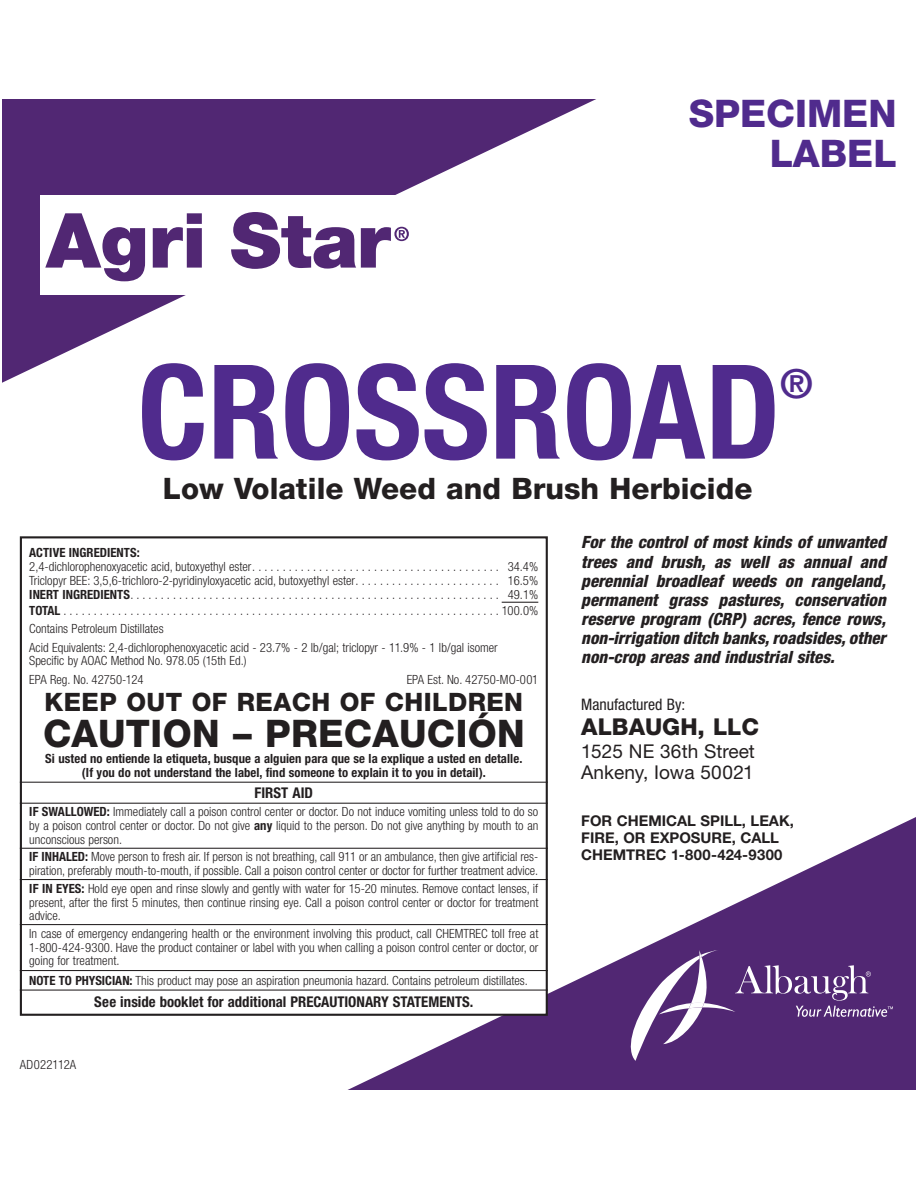
<style>
.page{position:relative;width:918px;height:1188px;background:#fff}
.page>*{position:absolute;margin:0;border:0;box-sizing:border-box;transform-origin:0 0}
.t1{font:700 condensed 131.1px "Helvetica Neue";color:#502b8d}
.t2{font:700 40.2px "Helvetica Neue";color:#502b8d}
.t3{font:800 38.1px "Helvetica Neue";letter-spacing:.005em;color:#231f20}
.t4{font:800 38.1px/40.2px "Helvetica Neue";color:#502b8d;text-align:right}
.t5{font:800 29.55px "Helvetica Neue";color:#231f20}
.t6{font:800 25.35px "Helvetica Neue";letter-spacing:.015em;color:#231f20}
.t7{font:800 23.25px "Helvetica Neue";color:#231f20}
.t8{font:19.05px/21.1px "Helvetica Neue";color:#231f20}
.t9{font:italic 800 condensed 16.95px/19px "Helvetica Neue";color:#231f20;text-align:justify}
.t10{font:condensed 15.9px "Helvetica Neue";color:#231f20}
.t11{font:700 14.85px/17px "Helvetica Neue";color:#231f20}
.t12{font:700 condensed 14.85px "Helvetica Neue";color:#231f20}
.t13{font:300 condensed 12.75px/13.8px "Helvetica Neue";color:#231f20;text-align:justify}
.t14{font:700 condensed 12.75px/13.8px "Helvetica Neue";letter-spacing:.005em;color:#231f20;text-align:center}
.s1{font-weight:700}
</style>
<div class="page">
<svg style="left:350px;top:817px;width:566px;height:272px;fill:#512773"></svg>
<svg style="left:2px;top:99px;width:594px;height:284px"></svg>
<div style="left:40px;top:195px;width:421px;height:100px;background:#fff"></div>
<svg style="left:45px;top:213px;width:100px;height:68px"></svg>
<svg style="left:153px;top:213px;width:49px;height:55px"></svg>
<svg style="left:231px;top:212px;width:178px;height:57px"></svg>
<svg style="left:631px;top:950px;width:262px;height:111px;background:#674284"></svg>
<div style="left:21px;top:537px;width:526px;height:478px;background:#fff"></div>
<div style="left:20px;top:536px;width:528px;height:480px;border:2px solid #231f20"></div>
<hr style="left:502px;top:602px;width:36px;height:1px;background:#231f20">
<hr style="left:20px;top:782px;width:528px;height:1px;background:#231f20">
<hr style="left:20px;top:803px;width:528px;height:1px;background:#231f20">
<hr style="left:20px;top:848px;width:528px;height:1px;background:#231f20">
<hr style="left:20px;top:879px;width:528px;height:1px;background:#231f20">
<hr style="left:20px;top:924px;width:528px;height:1px;background:#231f20">
<hr style="left:20px;top:970px;width:528px;height:1px;background:#231f20">
<hr style="left:20px;top:990px;width:528px;height:1px;background:#231f20">
<h3 class="t4" style="left:689px;top:96px;width:209px">SPECIMEN<br>LABEL</h3>
<h1 class="t1" style="left:137px;top:359px;width:644px">CROSSROAD</h1>
<h2 class="t2" style="left:780px;top:369px;width:34px">®</h2>
<h3 class="t5" style="left:163px;top:478px;width:591px">Low Volatile Weed and Brush Herbicide</h3>
<p class="t14" style="left:29px;top:546px;width:112px">ACTIVE INGREDIENTS:</p>
<p class="t13" style="left:29px;top:561px;width:510px">2,4-dichlorophenoxyacetic acid, butoxyethyl ester. . . . . . . . . . . . . . . . . . . . . . . . . . . . . . . . . . . . . . . . . 34.4% Triclopyr BEE: 3,5,6-trichloro-2-pyridinyloxyacetic acid, butoxyethyl ester. . . . . . . . . . . . . . . . . . . . . . . . 16.5% <span class="s1">INERT INGREDIENTS</span>. . . . . . . . . . . . . . . . . . . . . . . . . . . . . . . . . . . . . . . . . . . . . . . . . . . . . . . . . . . . . 49.1%</p>
<p class="t13" style="left:29px;top:602px;width:510px;line-height:18.5px;text-align:left"><span class="s1">TOTAL</span> . . . . . . . . . . . . . . . . . . . . . . . . . . . . . . . . . . . . . . . . . . . . . . . . . . . . . . . . . . . . . . . . . . . . . . . . 100.0%<br>Contains Petroleum Distillates<br>Acid Equivalents: 2,4-dichlorophenoxyacetic acid - 23.7% - 2 lb/gal; triclopyr - 11.9% - 1 lb/gal isomer</p>
<p class="t13" style="left:29px;top:653px;width:219px;line-height:18.5px">Specific by AOAC Method No. 978.05 (15th Ed.)<br>EPA Reg. No. 42750-124</p>
<p class="t13" style="left:407px;top:673px;width:133px">EPA Est. No. 42750-MO-001</p>
<h3 class="t6" style="left:45px;top:693px;width:480px">KEEP OUT OF REACH OF CHILDREN</h3>
<h3 class="t3" style="left:43px;top:720px;width:483px">CAUTION – PRECAUCIÓN</h3>
<p class="t14" style="left:45px;top:752px;width:479px">Si usted no entiende la etiqueta, busque a alguien para que se la explique a usted en detalle. (If you do not understand the label, find someone to explain it to you in detail).</p>
<p class="t12" style="left:254px;top:787px;width:60px">FIRST AID</p>
<p class="t13" style="left:29px;top:806px;width:511px"><span class="s1">IF SWALLOWED:</span> Immediately call a poison control center or doctor. Do not induce vomiting unless told to do so by a poison control center or doctor. Do not give <span class="s1">any</span> liquid to the person. Do not give anything by mouth to an unconscious person.</p>
<p class="t13" style="left:29px;top:851px;width:511px"><span class="s1">IF INHALED:</span> Move person to fresh air. If person is not breathing, call 911 or an ambulance, then give artificial res&shy;piration, preferably mouth-to-mouth, if possible. Call a poison control center or doctor for further treatment advice.</p>
<p class="t13" style="left:29px;top:882px;width:511px"><span class="s1">IF IN EYES:</span> Hold eye open and rinse slowly and gently with water for 15-20 minutes. Remove contact lenses, if present, after the first 5 minutes, then continue rinsing eye. Call a poison control center or doctor for treatment advice.</p>
<p class="t13" style="left:29px;top:928px;width:511px">In case of emergency endangering health or the environment involving this product, call CHEMTREC toll free at 1-800-424-9300. Have the product container or label with you when calling a poison control center or doctor, or going for treatment.</p>
<p class="t13" style="left:29px;top:975px;width:500px"><span class="s1">NOTE TO PHYSICIAN:</span> This product may pose an aspiration pneumonia hazard. Contains petroleum distillates.</p>
<p class="t12" style="left:94px;top:996px;width:381px">See inside booklet for additional PRECAUTIONARY STATEMENTS.</p>
<p class="t13" style="left:20px;top:1058px;width:58px">AD022112A</p>
<p class="t9" style="left:581px;top:534px;width:309px">For the control of most kinds of unwanted trees and brush, as well as annual and perennial broadleaf weeds on rangeland, permanent grass pastures, conservation reserve program (CRP) acres, fence rows, non-irrigation ditch banks,roadsides,other non-crop areas and industrial sites.</p>
<p class="t10" style="left:581px;top:697px;width:105px">Manufactured By:</p>
<h3 class="t7" style="left:581px;top:718px;width:179px">ALBAUGH, LLC</h3>
<h3 class="t8" style="left:581px;top:743px;width:175px">1525 NE 36th Street<br>Ankeny, Iowa 50021</h3>
<p class="t11" style="left:581px;top:813px;width:214px">FOR CHEMICAL SPILL, LEAK,<br>FIRE, OR EXPOSURE, CALL<br>CHEMTREC 1-800-424-9300</p>
</div>
